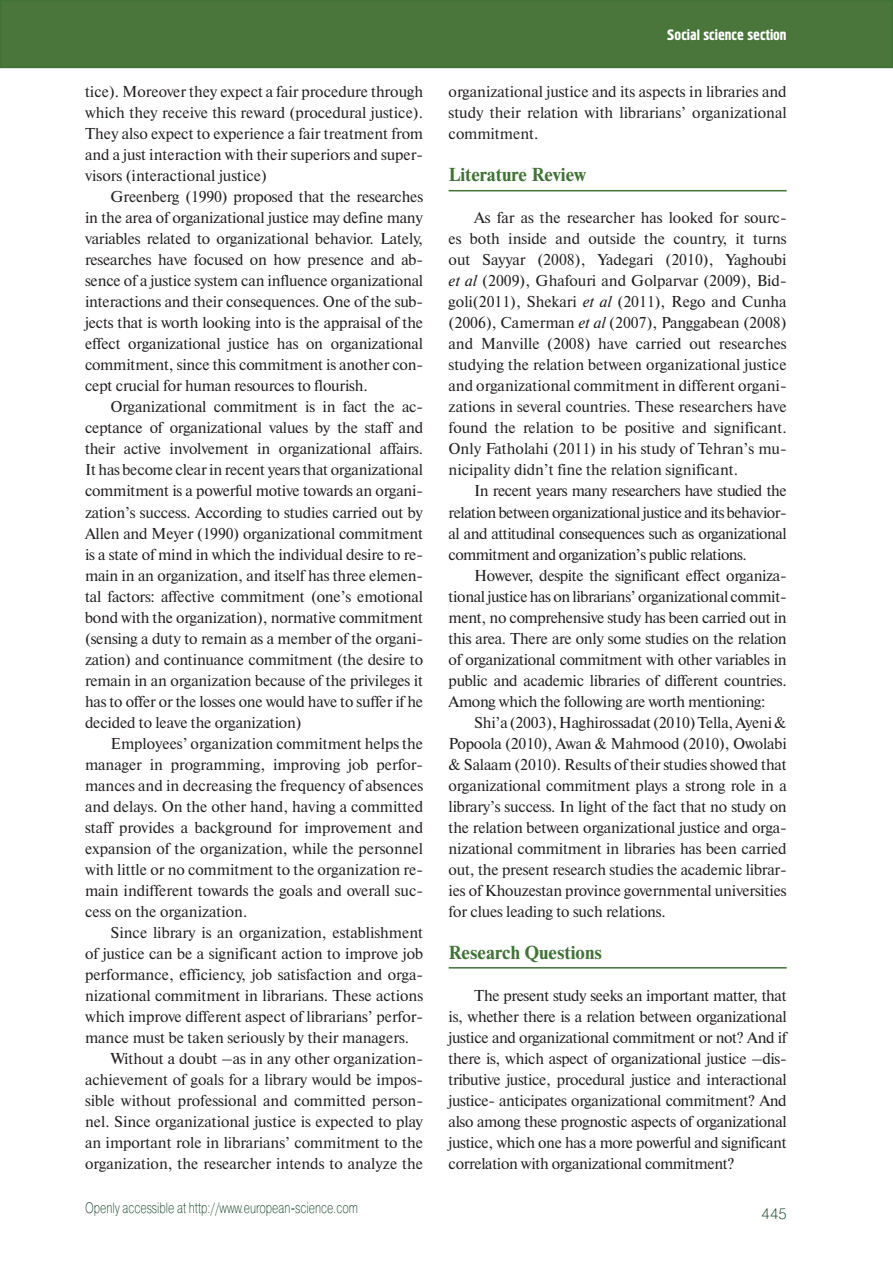
<style>
.page{position:relative;width:893px;height:1263px;background:#fff}
.page>*{position:absolute;margin:0;border:0;box-sizing:border-box;transform-origin:0 0}
.Заголовок{font:700 18.75px "Newton C";color:#417236}
.Текст_статьи{font:15.75px/21px "Newton C";letter-spacing:-.01em;color:#231f20;text-align:justify}
.Нижний_колонтитул{font:15px "Pragmatica Light C";color:#0b3e1f;scale:.75 1}
.Верхний_колонтитул{font:15px "Hermes C";color:#fff}
.Колонцифра{font:15px "Pragmatica Light C";color:#0b3e1f}
.s1{font-style:italic}
</style>
<div class="page">
<div style="left:1px;top:1px;width:891px;height:66px;background:#4a763b"></div>
<div style="left:0;top:0;width:893px;height:68px;border:2px solid #417236"></div>
<hr style="left:449px;top:190px;width:338px;height:1px;background:#417236">
<hr style="left:449px;top:967px;width:338px;height:1px;background:#417236">
<p class="Текст_статьи" style="left:85px;top:82px;width:340px">tice). Moreover they expect a fair procedure through which they receive this reward (procedural justice).<br>They also expect to experience a fair treatment from and a just interaction with their superiors and super&shy;visors (interactional justice)</p>
<p class="Текст_статьи" style="left:85px;top:187px;width:340px;text-indent:26px">Greenberg (1990) proposed that the researches in the area of organizational justice may define many variables related to organizational behavior. Lately, researches have focused on how presence and ab&shy;sence of a justice system can influence organizational interactions and their consequences. One of the sub&shy;jects that is worth looking into is the appraisal of the effect organizational justice has on organizational commitment, since this commitment is another con&shy;cept crucial for human resources to flourish.</p>
<p class="Текст_статьи" style="left:85px;top:397px;width:340px;text-indent:26px">Organizational commitment is in fact the ac&shy;ceptance of organizational values by the staff and their active involvement in organizational affairs.<br>It has become clear in recent years that organizational commitment is a powerful motive towards an organi&shy;zation’s success. According to studies carried out by Allen and Meyer (1990) organizational commitment is a state of mind in which the individual desire to re&shy;main in an organization, and itself has three elemen&shy;tal factors: affective commitment (one’s emotional bond with the organization), normative commitment (sensing a duty to remain as a member of the organi&shy;zation) and continuance commitment (the desire to remain in an organization because of the privileges it has to offer or the losses one would have to suffer if he decided to leave the organization)</p>
<p class="Текст_статьи" style="left:85px;top:733px;width:340px;text-indent:26px">Employees’ organization commitment helps the manager in programming, improving job perfor&shy;mances and in decreasing the frequency of absences and delays. On the other hand, having a committed staff provides a background for improvement and expansion of the organization, while the personnel with little or no commitment to the organization re&shy;main indifferent towards the goals and overall suc&shy;cess on the organization.</p>
<p class="Текст_статьи" style="left:85px;top:922px;width:340px;text-indent:26px">Since library is an organization, establishment of justice can be a significant action to improve job performance, efficiency, job satisfaction and orga&shy;nizational commitment in librarians. These actions which improve different aspect of librarians’ perfor&shy;mance must be taken seriously by their managers.</p>
<p class="Текст_статьи" style="left:85px;top:1048px;width:340px;text-indent:26px">Without a doubt –as in any other organization&shy;achievement of goals for a library would be impos&shy;sible without professional and committed person&shy;nel. Since organizational justice is expected to play an important role in librarians’ commitment to the organization, the researcher intends to analyze the</p>
<p class="Нижний_колонтитул" style="left:85px;top:1199px;width:365px">Openly accessible at http://www.european-science.com</p>
<p class="Верхний_колонтитул" style="left:667px;top:26px;width:121px">Social science section</p>
<p class="Текст_статьи" style="left:449px;top:82px;width:340px">organizational justice and its aspects in libraries and study their relation with librarians’ organizational commitment.</p>
<p class="Заголовок" style="left:449px;top:165px;width:139px">Literature Review</p>
<p class="Текст_статьи" style="left:449px;top:208px;width:340px;text-indent:26px">As far as the researcher has looked for sourc&shy;es both inside and outside the country, it turns out Sayyar (2008), Yadegari (2010), Yaghoubi <span class="s1">et al</span> (2009), Ghafouri and Golparvar (2009), Bid&shy;goli(2011), Shekari <span class="s1">et al</span> (2011), Rego and Cunha (2006), Camerman <span class="s1">et al</span> (2007), Panggabean (2008) and Manville (2008) have carried out researches studying the relation between organizational justice and organizational commitment in different organi&shy;zations in several countries. These researchers have found the relation to be positive and significant.<br>Only Fatholahi (2011) in his study of Tehran’s mu&shy;nicipality didn’t fine the relation significant.</p>
<p class="Текст_статьи" style="left:449px;top:481px;width:340px;text-indent:26px">In recent years many researchers have studied the relation between organizational justice and its behavior&shy;al and attitudinal consequences such as organizational commitment and organization’s public relations.</p>
<p class="Текст_статьи" style="left:449px;top:565px;width:340px;text-indent:26px">However, despite the significant effect organiza&shy;tional justice has on librarians’ organizational commit&shy;ment, no comprehensive study has been carried out in this area. There are only some studies on the relation of organizational commitment with other variables in public and academic libraries of different countries.<br>Among which the following are worth mentioning:</p>
<p class="Текст_статьи" style="left:449px;top:712px;width:340px;text-indent:26px">Shi’a (2003), Haghirossadat (2010) Tella, Ayeni &amp; Popoola (2010), Awan &amp; Mahmood (2010), Owolabi &amp; Salaam (2010). Results of their studies showed that organizational commitment plays a strong role in a library’s success. In light of the fact that no study on the relation between organizational justice and orga&shy;nizational commitment in libraries has been carried out, the present research studies the academic librar&shy;ies of Khouzestan province governmental universities for clues leading to such relations.</p>
<p class="Заголовок" style="left:449px;top:942px;width:155px">Research Questions</p>
<p class="Текст_статьи" style="left:449px;top:985px;width:340px;text-indent:26px">The present study seeks an important matter, that is, whether there is a relation between organizational justice and organizational commitment or not? And if there is, which aspect of organizational justice –dis&shy;tributive justice, procedural justice and interactional justice- anticipates organizational commitment? And also among these prognostic aspects of organizational justice, which one has a more powerful and significant correlation with organizational commitment?</p>
<p class="Колонцифра" style="left:762px;top:1205px;width:27px">445</p>
</div>
